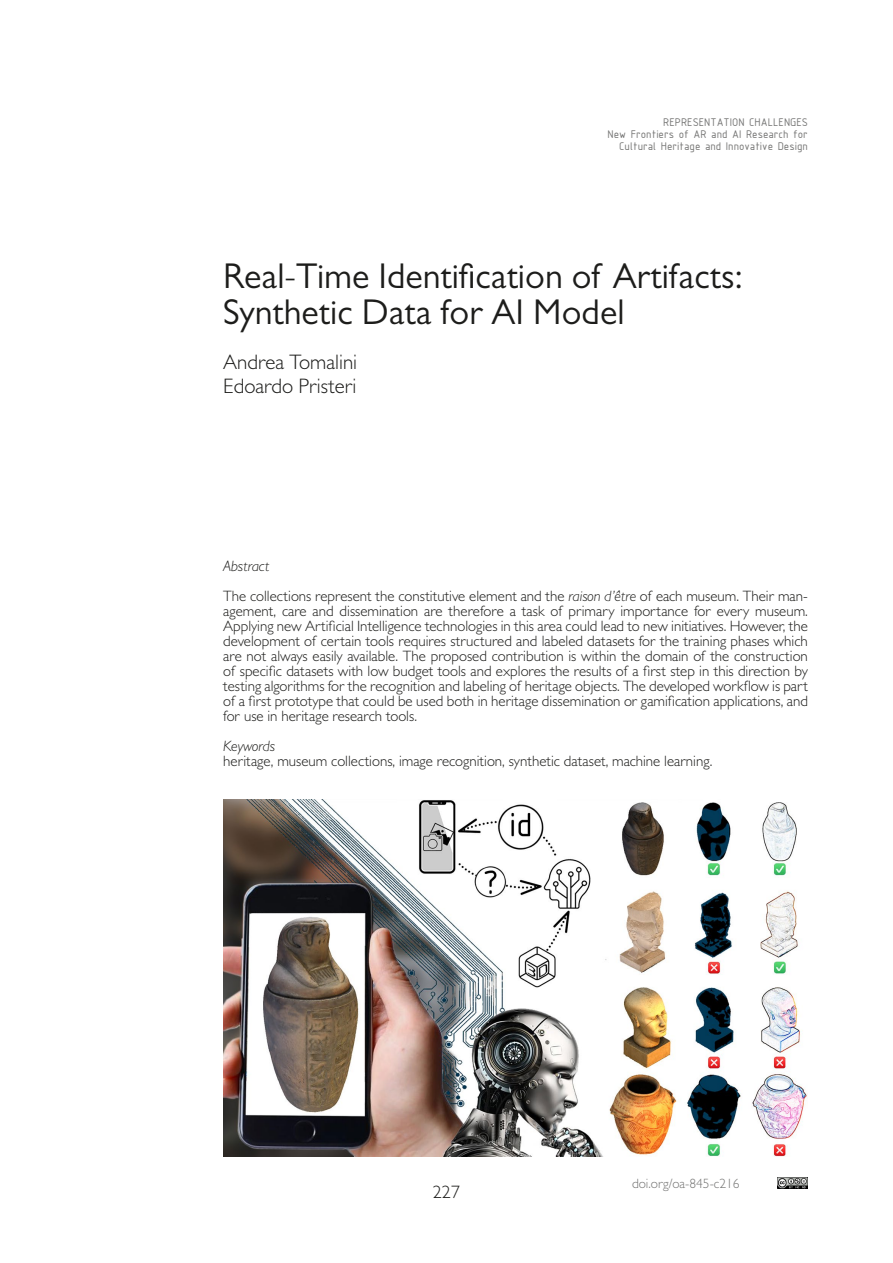
<style>
.page{position:relative;width:893px;height:1263px;background:#fff}
.page>*{position:absolute;margin:0;border:0;box-sizing:border-box;transform-origin:0 0}
.t1{font:36px "Gill Sans";color:#1d1d1b}
.t2{font:300 21px "Gill Sans";color:#1d1d1b}
.t3{font:300 18px "Gill Sans";color:#1d1d1b}
.t4{font:300 15px/15px "Gill Sans";color:#1d1d1b;text-align:justify}
.t5{font:italic 300 15px "Gill Sans";color:#1d1d1b}
.t6{font:300 13.5px "Gill Sans";color:#757574}
.t7{font:12px/12px "ISOCPEUR";color:#757574;text-align:right}
.s1{font-style:italic}
</style>
<div class="page">
<img style="left:778px;top:1178px;width:30px;height:10px">
<img style="left:223px;top:799px;width:585px;height:358px">
<p class="t7" style="left:608px;top:116px;width:202px">REPRESENTATION CHALLENGES<br>New Frontiers of AR and AI Research for<br>Cultural Heritage and Innovative Design</p>
<p class="t1" style="left:223px;top:255px;width:521px">Real-Time Identification of Artifacts:</p>
<p class="t1" style="left:223px;top:291px;width:403px">Synthetic Data for AI Model</p>
<p class="t2" style="left:223px;top:349px;width:135px">Andrea Tomalini</p>
<p class="t2" style="left:223px;top:373px;width:135px">Edoardo Pristeri</p>
<p class="t5" style="left:223px;top:557px;width:48px">Abstract</p>
<p class="t4" style="left:223px;top:588px;width:586px">The collections represent the constitutive element and the <span class="s1">raison d’être</span> of each museum. Their man&shy;agement, care and dissemination are therefore a task of primary importance for every museum.<br>Applying new Artificial Intelligence technologies in this area could lead to new initiatives. However, the development of certain tools requires structured and labeled datasets for the training phases which are not always easily available. The proposed contribution is within the domain of the construction of specific datasets with low budget tools and explores the results of a first step in this direction by testing algorithms for the recognition and labeling of heritage objects. The developed workflow is part of a first prototype that could be used both in heritage dissemination or gamification applications, and for use in heritage research tools.</p>
<p class="t5" style="left:223px;top:737px;width:53px">Keywords</p>
<p class="t4" style="left:223px;top:753px;width:491px">heritage, museum collections, image recognition, synthetic dataset, machine learning.</p>
<p class="t3" style="left:433px;top:1181px;width:28px">227</p>
<p class="t6" style="left:632px;top:1175px;width:109px">doi.org/oa-845-c216</p>
</div>
